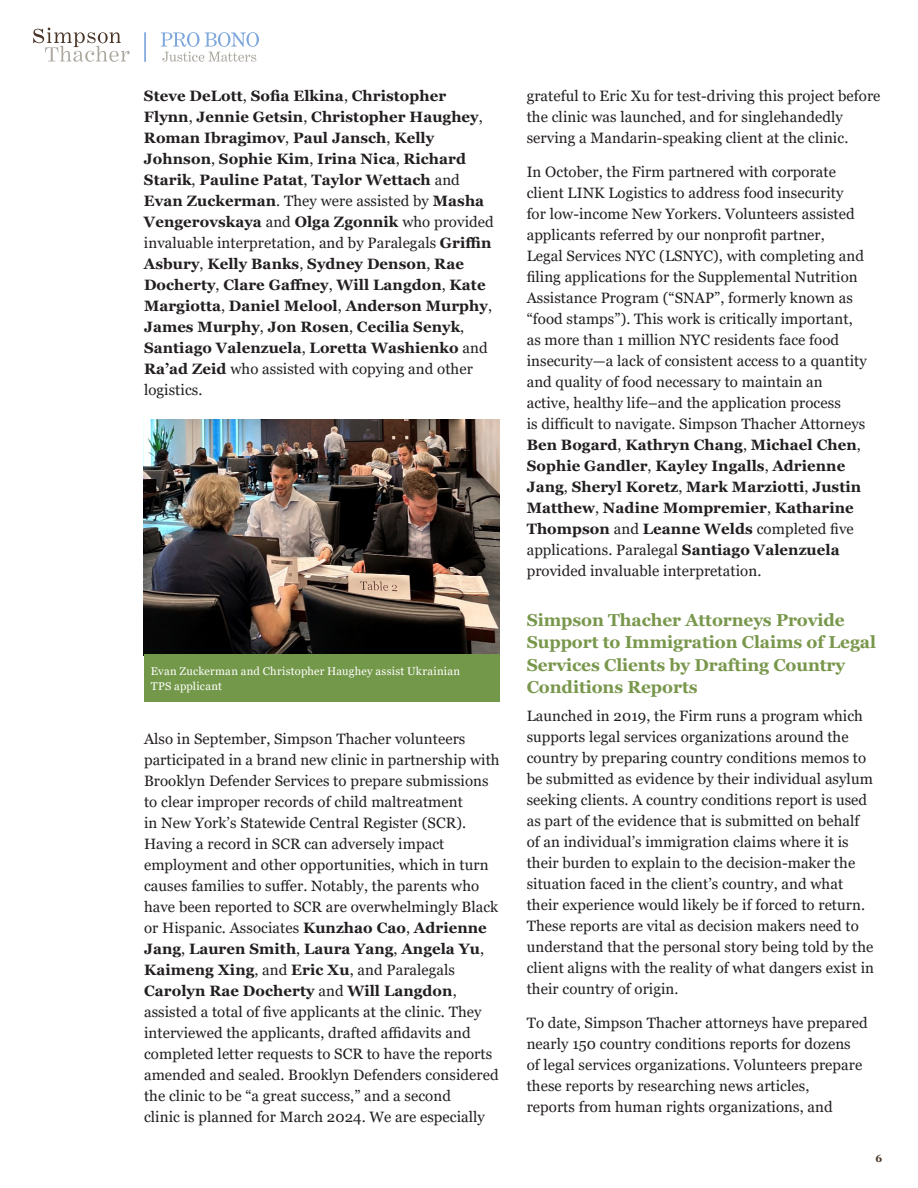
<style>
.page{position:relative;width:918px;height:1188px;background:#fff}
.page>*{position:absolute;margin:0;border:0;box-sizing:border-box;transform-origin:0 0}
.Standard_Text{font:700 17.25px/22.5px "Georgia";letter-spacing:-.005em;color:#79974c}
.Standard_Text-2{font:15px/21px "Georgia";letter-spacing:.005em;color:#231f20}
.Standard_Text-3{font:700 15px/21px "Georgia";letter-spacing:.005em;color:#231f20}
.t1{font:11.25px/15px "Georgia";letter-spacing:.02em;color:#fff}
.t2{font:700 10.5px "Georgia";color:#493728}
.s1{font-weight:400}
.s2{font-weight:700}
</style>
<div class="page">
<svg style="left:33px;top:28px;width:97px;height:34px"></svg>
<svg style="left:161px;top:32px;width:98px;height:30px"></svg>
<hr style="left:144px;top:32px;width:2px;height:30px;background:#7ca6dc">
<img style="left:144px;top:419px;width:356px;height:235px">
<div style="left:144px;top:654px;width:356px;height:48px;background:#739849"></div>
<p class="Standard_Text-3" style="left:144px;top:85px;width:351px">Steve DeLott<span class="s1">,</span> Sofia Elkina<span class="s1">,</span> Christopher Flynn<span class="s1">,</span> Jennie Getsin<span class="s1">,</span> Christopher Haughey<span class="s1">, </span>Roman Ibragimov<span class="s1">,</span> Paul Jansch<span class="s1">,</span> Kelly Johnson<span class="s1">,</span> Sophie Kim<span class="s1">,</span> Irina Nica<span class="s1">,</span> Richard Starik<span class="s1">,</span> Pauline Patat<span class="s1">,</span> Taylor Wettach <span class="s1">and </span>Evan Zuckerman<span class="s1">. They were assisted by</span> Masha Vengerovskaya <span class="s1">and</span> Olga Zgonnik <span class="s1">who provided invaluable interpretation, and by Paralegals</span> Griffin Asbury<span class="s1">,</span> Kelly Banks<span class="s1">,</span> Sydney Denson<span class="s1">,</span> Rae Docherty<span class="s1">,</span> Clare Gaffney<span class="s1">,</span> Will Langdon<span class="s1">,</span> Kate Margiotta<span class="s1">,</span> Daniel Melool<span class="s1">,</span> Anderson Murphy<span class="s1">, </span>James Murphy<span class="s1">,</span> Jon Rosen<span class="s1">,</span> Cecilia Senyk<span class="s1">, </span>Santiago Valenzuela<span class="s1">,</span> Loretta Washienko <span class="s1">and </span>Ra’ad Zeid <span class="s1">who assisted with copying and other logistics.</span></p>
<p class="t1" style="left:151px;top:664px;width:311px">Evan Zuckerman and Christopher Haughey assist Ukrainian<br>TPS applicant</p>
<p class="Standard_Text-2" style="left:144px;top:729px;width:357px">Also in September, Simpson Thacher volunteers participated in a brand new clinic in partnership with Brooklyn Defender Services to prepare submissions to clear improper records of child maltreatment<br>in New York’s Statewide Central Register (SCR).<br>Having a record in SCR can adversely impact employment and other opportunities, which in turn causes families to suffer. Notably, the parents who have been reported to SCR are overwhelmingly Black or Hispanic. Associates <span class="s2">Kunzhao Cao</span>, <span class="s2">Adrienne Jang</span>, <span class="s2">Lauren Smith</span>, <span class="s2">Laura Yang</span>, <span class="s2">Angela Yu</span>, <span class="s2">Kaimeng Xing</span>, and <span class="s2">Eric Xu</span>, and Paralegals <span class="s2">Carolyn Rae Docherty</span> and <span class="s2">Will Langdon</span>, assisted a total of five applicants at the clinic. They interviewed the applicants, drafted affidavits and completed letter requests to SCR to have the reports amended and sealed. Brooklyn Defenders considered the clinic to be “a great success,” and a second<br>clinic is planned for March 2024. We are especially</p>
<p class="Standard_Text-2" style="left:527px;top:85px;width:355px">grateful to Eric Xu for test-driving this project before the clinic was launched, and for singlehandedly serving a Mandarin-speaking client at the clinic.</p>
<p class="Standard_Text-2" style="left:527px;top:162px;width:342px">In October, the Firm partnered with corporate client LINK Logistics to address food insecurity<br>for low-income New Yorkers. Volunteers assisted applicants referred by our nonprofit partner,<br>Legal Services NYC (LSNYC), with completing and filing applications for the Supplemental Nutrition Assistance Program (“SNAP”, formerly known as “food stamps”). This work is critically important, as more than 1 million NYC residents face food insecurity—a lack of consistent access to a quantity and quality of food necessary to maintain an active, healthy life–and the application process<br>is difficult to navigate. Simpson Thacher Attorneys <span class="s2">Ben Bogard</span>, <span class="s2">Kathryn Chang</span>, <span class="s2">Michael Chen</span>, <span class="s2">Sophie Gandler</span>, <span class="s2">Kayley Ingalls</span>, <span class="s2">Adrienne Jang</span>, <span class="s2">Sheryl Koretz</span>, <span class="s2">Mark Marziotti</span>, <span class="s2">Justin Matthew</span>, <span class="s2">Nadine Mompremier</span>, <span class="s2">Katharine Thompson</span> and <span class="s2">Leanne Welds</span> completed five applications. Paralegal <span class="s2">Santiago Valenzuela </span>provided invaluable interpretation.</p>
<p class="Standard_Text" style="left:527px;top:608px;width:351px">Simpson Thacher Attorneys Provide Support to Immigration Claims of Legal Services Clients by Drafting Country Conditions Reports</p>
<p class="Standard_Text-2" style="left:527px;top:705px;width:349px">Launched in 2019, the Firm runs a program which supports legal services organizations around the country by preparing country conditions memos to be submitted as evidence by their individual asylum seeking clients. A country conditions report is used as part of the evidence that is submitted on behalf of an individual’s immigration claims where it is their burden to explain to the decision-maker the situation faced in the client’s country, and what their experience would likely be if forced to return.<br>These reports are vital as decision makers need to understand that the personal story being told by the client aligns with the reality of what dangers exist in their country of origin.</p>
<p class="Standard_Text-2" style="left:527px;top:1013px;width:342px">To date, Simpson Thacher attorneys have prepared nearly 150 country conditions reports for dozens<br>of legal services organizations. Volunteers prepare these reports by researching news articles,<br>reports from human rights organizations, and</p>
<p class="t2" style="left:876px;top:1152px;width:8px">6</p>
</div>
